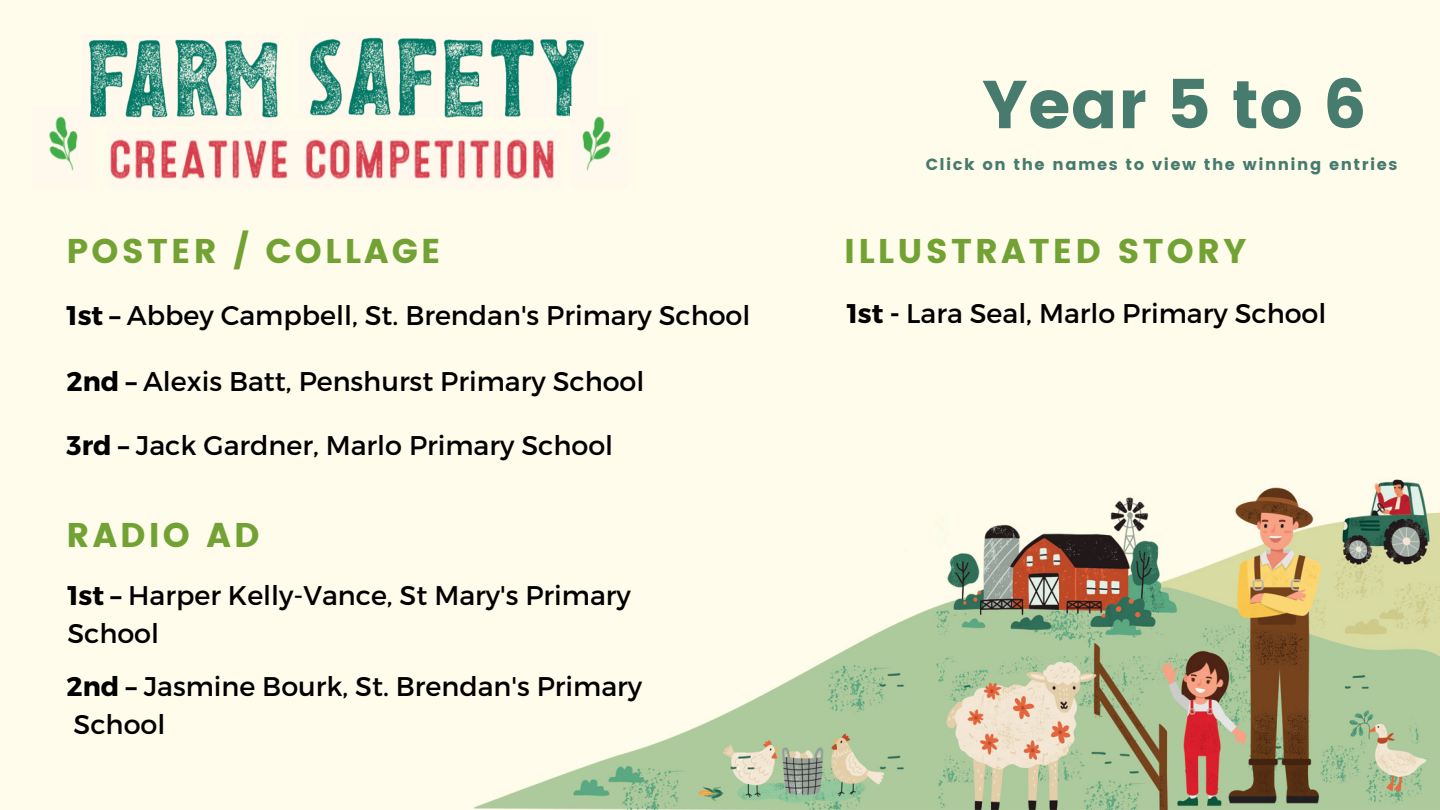
<style>
.page{position:relative;width:1440px;height:810px;background:#fff}
.page>*{position:absolute;margin:0;border:0;box-sizing:border-box;transform-origin:0 0}
.t1{font:67.6px "Poppins";color:#467b6e}
.t2{font:34.3px "Poppins";letter-spacing:.09em;color:#72a234}
.t3{font:27px/37.5px "Montserrat";color:#000}
.t4{font:16.1px "Poppins";letter-spacing:.09em;color:#467b6e}
.s1{font-weight:700}
</style>
<div class="page">
<img style="left:405px;top:466px;width:1035px;height:344px">
<div style="left:599px;top:267px;width:142px;height:113px;background:#fffceb"></div>
<div style="left:720px;top:296px;width:720px;height:170px;background:#fffceb"></div>
<div style="left:0;top:233px;width:599px;height:520px;background:#fffceb"></div>
<img style="left:81px;top:34px;width:197px;height:90px">
<img style="left:298px;top:32px;width:301px;height:85px">
<img style="left:107px;top:131px;width:454px;height:56px">
<img style="left:32px;top:106px;width:57px;height:81px">
<img style="left:570px;top:106px;width:57px;height:81px">
<div style="left:570px;top:380px;width:318px;height:225px;background:#fffceb"></div>
<div style="left:0;top:729px;width:227px;height:15px;background:#fffceb"></div>
<div style="left:585px;top:395px;width:318px;height:225px;background:#fffceb"></div>
<div style="left:0;top:744px;width:405px;height:66px;background:#fffceb"></div>
<div style="left:585px;top:593px;width:139px;height:112px;background:#fffceb"></div>
<div style="left:867px;top:455px;width:81px;height:94px;background:#fffceb"></div>
<img style="left:704px;top:678px;width:38px;height:26px">
<p class="t2" style="left:67px;top:231px;width:376px">POSTER / COLLAGE</p>
<p class="t3" style="left:67px;top:295px;width:685px"><span class="s1">1st –</span> Abbey Campbell, St. Brendan's Primary School</p>
<p class="t3" style="left:67px;top:362px;width:579px"><span class="s1">2nd –</span> Alexis Batt, Penshurst Primary School</p>
<p class="t3" style="left:67px;top:425px;width:548px"><span class="s1">3rd –</span> Jack Gardner, Marlo Primary School</p>
<p class="t2" style="left:67px;top:515px;width:194px">RADIO AD</p>
<p class="t3" style="left:67px;top:576px;width:565px"><span class="s1">1st –</span> Harper Kelly-Vance, St Mary's Primary</p>
<p class="t3" style="left:67px;top:613px;width:93px">School</p>
<p class="t3" style="left:67px;top:666px;width:577px"><span class="s1">2nd –</span> Jasmine Bourk, St. Brendan's Primary<br>School</p>
<p class="t1" style="left:982px;top:65px;width:386px">Year 5 to 6</p>
<p class="t4" style="left:926px;top:155px;width:473px">Click on the names to view the winning entries</p>
<p class="t2" style="left:844px;top:231px;width:404px">ILLUSTRATED STORY</p>
<p class="t3" style="left:847px;top:293px;width:481px"><span class="s1">1st -</span> Lara Seal, Marlo Primary School</p>
</div>
